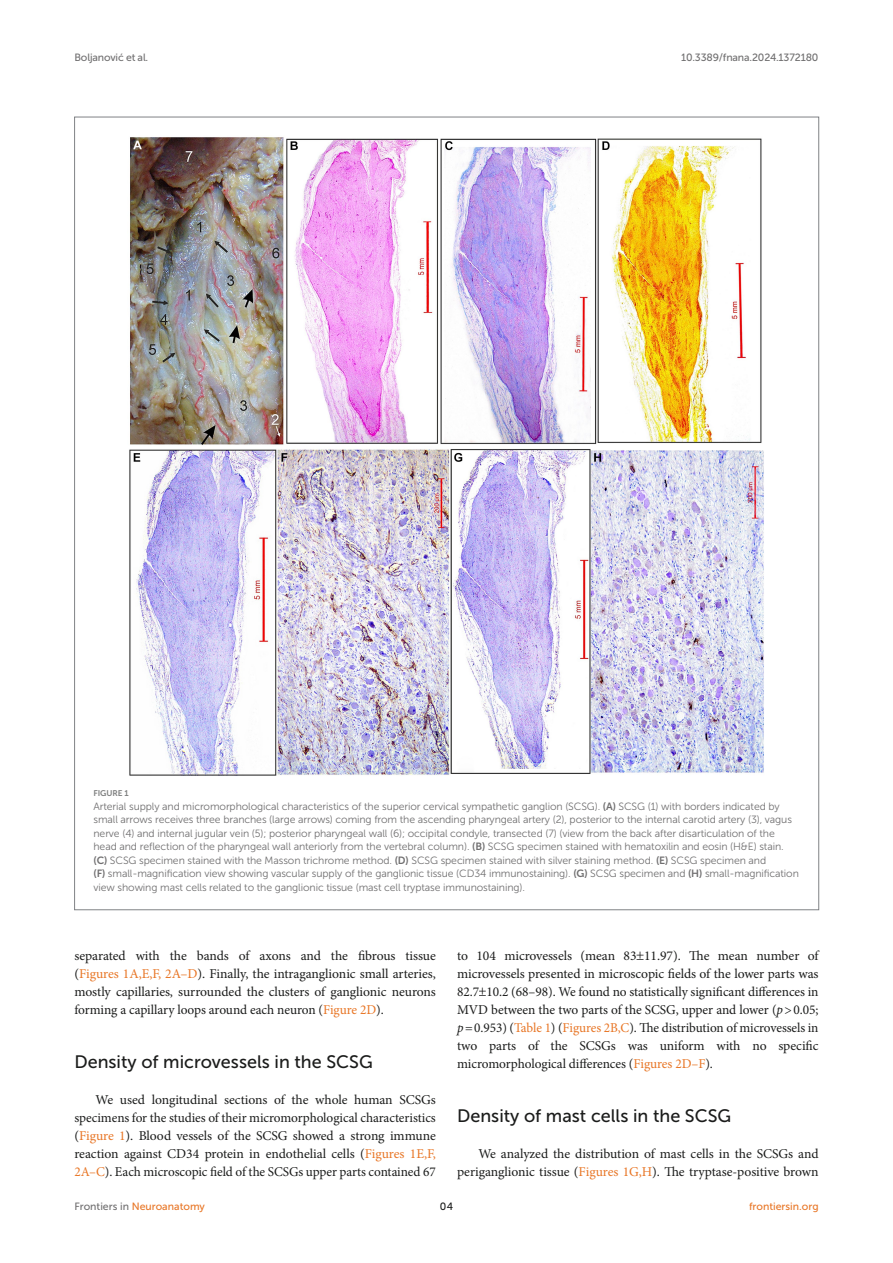
<style>
.page{position:relative;width:893px;height:1263px;background:#fff}
.page>*{position:absolute;margin:0;border:0;box-sizing:border-box;transform-origin:0 0}
.HEAD_2{font:18px "Museo Sans 500";color:#1b1c1b}
.TEXT_FLUSH{font:13.5px/18px "Minion Pro";letter-spacing:-.005em;color:#1b1c1b;text-align:justify}
.FIG_LEG{font:10.5px/13.5px "Museo Sans 300";letter-spacing:-.01em;color:#706f70}
.t1{font:10.5px "Museo Sans 500";letter-spacing:-.015em;color:#706f70}
.t2{font:10.5px "Museo Sans 500";color:#e87626}
.t3{font:10.5px "Museo Sans 500";color:#1b1c1b}
.FIG_HD{font:8.25px "Museo Sans 700";letter-spacing:-.01em;color:#7e7f7f}
.s1{font-family:"Museo Sans 700"}
.s2{color:#e87626}
.s3{font-style:italic}
.s4{color:#706f70}
</style>
<div class="page">
<img style="left:129px;top:137px;width:635px;height:639px">
<p class="t1" style="left:74px;top:51px;width:75px">Boljanović et al.</p>
<p class="t1" style="left:681px;top:51px;width:139px">10.3389/fnana.2024.1372180</p>
<p class="FIG_HD" style="left:94px;top:789px;width:37px">FIGURE 1</p>
<p class="FIG_LEG" style="left:94px;top:799px;width:707px">Arterial supply and micromorphological characteristics of the superior cervical sympathetic ganglion (SCSG). <span class="s1">(A)</span> SCSG (1) with borders indicated by small arrows receives three branches (large arrows) coming from the ascending pharyngeal artery (2), posterior to the internal carotid artery (3), vagus nerve (4) and internal jugular vein (5); posterior pharyngeal wall (6); occipital condyle, transected (7) (view from the back after disarticulation of the head and reflection of the pharyngeal wall anteriorly from the vertebral column). <span class="s1">(B)</span> SCSG specimen stained with hematoxilin and eosin (H&amp;E) stain. <span class="s1">(C)</span> SCSG specimen stained with the Masson trichrome method. <span class="s1">(D)</span> SCSG specimen stained with silver staining method. <span class="s1">(E)</span> SCSG specimen and<br><span class="s1">(F)</span> small-magnification view showing vascular supply of the ganglionic tissue (CD34 immunostaining). <span class="s1">(G)</span> SCSG specimen and <span class="s1">(H)</span> small-magnification view showing mast cells related to the ganglionic tissue (mast cell tryptase immunostaining).</p>
<p class="TEXT_FLUSH" style="left:74px;top:947px;width:363px">separated with the bands of axons and the fibrous tissue (<span class="s2">Figures 1A,E,F, 2A–D</span>). Finally, the intraganglionic small arteries, mostly capillaries, surrounded the clusters of ganglionic neurons forming a capillary loops around each neuron (<span class="s2">Figure 2D</span>).</p>
<p class="HEAD_2" style="left:74px;top:1052px;width:300px">Density of microvessels in the SCSG</p>
<p class="TEXT_FLUSH" style="left:74px;top:1091px;width:363px;text-indent:21px">We used longitudinal sections of the whole human SCSGs specimens for the studies of their micromorphological characteristics (<span class="s2">Figure 1</span>). Blood vessels of the SCSG showed a strong immune reaction against CD34 protein in endothelial cells (<span class="s2">Figures 1E,F, 2A–C</span>). Each microscopic field of the SCSGs upper parts contained 67</p>
<p class="TEXT_FLUSH" style="left:457px;top:947px;width:363px">to 104 microvessels (mean 83 11.97). The mean number of microvessels presented in microscopic fields of the lower parts was 82.7 10.2 (68–98). We found no statistically significant differences in MVD between the two parts of the SCSG, upper and lower (<span class="s3">p</span>&gt;0.05; <span class="s3">p</span>=0.953) (<span class="s2">Table 1</span>) (<span class="s2">Figures 2B,C</span>). The distribution of microvessels in two parts of the SCSGs was uniform with no specific micromorphological differences (<span class="s2">Figures 2D–F</span>).</p>
<p class="HEAD_2" style="left:457px;top:1106px;width:276px">Density of mast cells in the SCSG</p>
<p class="TEXT_FLUSH" style="left:457px;top:1145px;width:363px;text-align:right">We analyzed the distribution of mast cells in the SCSGs and periganglionic tissue (<span class="s2">Figures 1G,H</span>). The tryptase-positive brown</p>
<p class="t2" style="left:74px;top:1200px;width:132px"><span class="s4">Frontiers in</span> Neuroanatomy</p>
<p class="t3" style="left:440px;top:1200px;width:15px">04</p>
<p class="t2" style="left:749px;top:1200px;width:71px">frontiersin.org</p>
</div>
